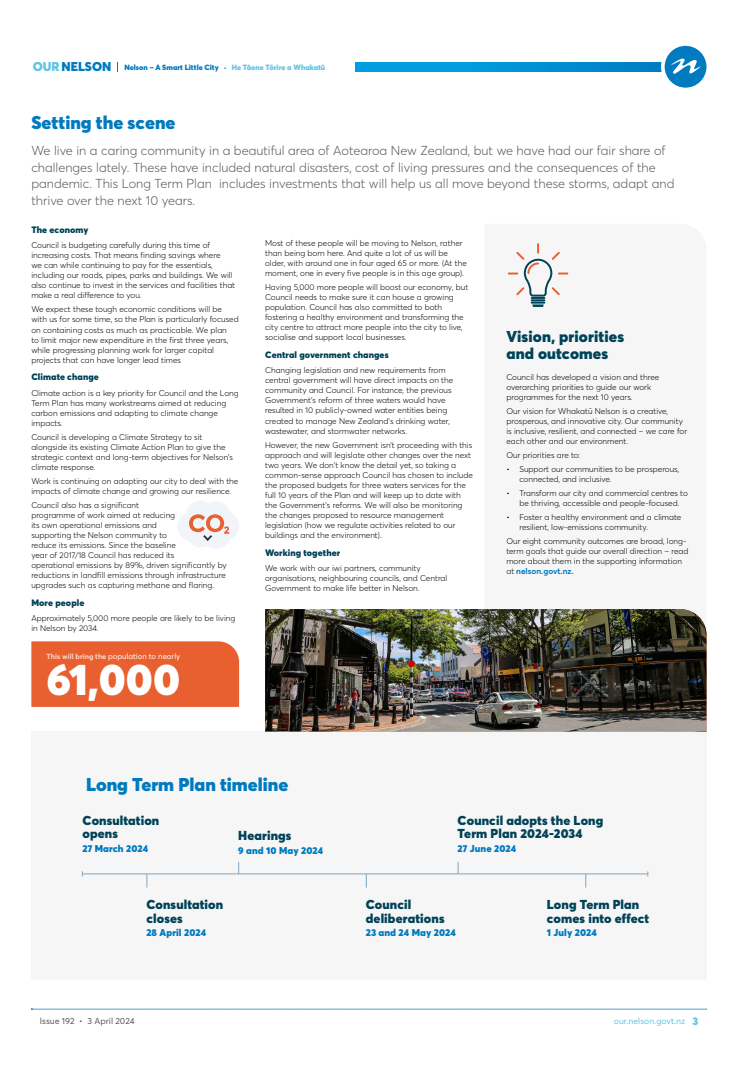
<style>
.page{position:relative;width:738px;height:1078px;background:#fff}
.page>*{position:absolute;margin:0;border:0;box-sizing:border-box;transform-origin:0 0}
.t1{font:900 43.8px "Averta";color:#fff}
.t2{font:900 18.3px "Averta";color:#007abf}
.t3{font:900 15.6px/17.4px "Averta";letter-spacing:.01em;color:#004257}
.t4{font:300 12.8px/16.5px "Averta";color:#58585a}
.t5{font:900 12.8px/13.8px "Averta";letter-spacing:.01em;color:#004257}
.t6{font:900 9.8px "Averta";letter-spacing:.01em;color:#007abf}
.t7{font:900 9.1px "Averta";letter-spacing:.01em;color:#004257}
.t8{font:8.7px "Averta";color:#58585a}
.t9{font:8.7px "Averta";color:#65c5e4}
.t10{font:300 8.2px/10.1px "Averta";color:#000}
.t11{font:7.7px "Averta";color:#fff}
.t12{font:900 7.5px "Averta";color:#007bc0}
.s1{font-size:12.6px;color:#65c5e4}
.s2{font-size:12.6px}
.s3{font-weight:300;font-size:8.7px;color:#009ee0}
.s4{color:#65c5e4}
.s5{font-weight:700;font-size:7.3px;color:#fcddca}
.s6{font-weight:700;color:#007bc0}
.s7{font-weight:900;font-size:11px}
</style>
<div class="page">
<div style="left:31px;top:731px;width:675px;height:249px;background:#f6f6f6"></div>
<svg style="left:507px;top:243px;width:62px;height:64px"></svg>
<svg style="left:178px;top:501px;width:61px;height:47px"></svg>
<div style="left:31px;top:641px;width:208px;height:65px;background:#e96030"></div>
<hr style="left:82px;top:873px;width:565px;height:1px;background:#83a5bf">
<svg style="left:146px;top:873px;width:1px;height:14px"></svg>
<svg style="left:365px;top:873px;width:1px;height:14px"></svg>
<svg style="left:238px;top:861px;width:1px;height:12px"></svg>
<img style="left:265px;top:609px;width:441px;height:122px">
<svg style="left:31px;top:1008px;width:676px;height:1px"></svg>
<svg style="left:355px;top:62px;width:305px;height:9px"></svg>
<svg style="left:660px;top:46px;width:46px;height:42px"></svg>
<p class="t12" style="left:33px;top:62px;width:293px"><span class="s1">OUR</span> <span class="s2">NELSON</span> Nelson – A Smart Little City <span class="s3">•</span> <span class="s4">He Tāone Tōrire a Whakatū</span></p>
<h2 class="t2" style="left:31px;top:109px;width:146px">Setting the scene</h2>
<p class="t4" style="left:31px;top:142px;width:644px">We live in a caring community in a beautiful area of Aotearoa New Zealand, but we have had our fair share of challenges lately. These have included natural disasters, cost of living pressures and the consequences of the pandemic. This Long Term Plan includes investments that will help us all move beyond these storms, adapt and thrive over the next 10 years.</p>
<p class="t7" style="left:31px;top:223px;width:58px">The economy</p>
<p class="t10" style="left:31px;top:240px;width:205px">Council is budgeting carefully during this time of increasing costs. That means finding savings where<br>we can while continuing to pay for the essentials, including our roads, pipes, parks and buildings. We will also continue to invest in the services and facilities that make a real difference to you.</p>
<p class="t10" style="left:31px;top:304px;width:209px">We expect these tough economic conditions will be with us for some time, so the Plan is particularly focused on containing costs as much as practicable. We plan<br>to limit major new expenditure in the first three years, while progressing planning work for larger capital projects that can have longer lead times</p>
<p class="t7" style="left:31px;top:370px;width:69px">Climate change</p>
<p class="t10" style="left:31px;top:387px;width:209px">Climate action is a key priority for Council and the Long Term Plan has many workstreams aimed at reducing carbon emissions and adapting to climate change impacts.</p>
<p class="t10" style="left:31px;top:431px;width:203px">Council is developing a Climate Strategy to sit alongside its existing Climate Action Plan to give the strategic context and long-term objectives for Nelson’s climate response.</p>
<p class="t10" style="left:31px;top:475px;width:208px">Work is continuing on adapting our city to deal with the impacts of climate change and growing our resilience.</p>
<p class="t10" style="left:31px;top:499px;width:197px">Council also has a significant<br>programme of work aimed at reducing<br>its own operational emissions and<br>supporting the Nelson community to<br>reduce its emissions. Since the baseline<br>year of 2017/18 Council has reduced its<br>operational emissions by 89%, driven significantly by reductions in landfill emissions through infrastructure upgrades such as capturing methane and flaring.</p>
<p class="t7" style="left:31px;top:596px;width:55px">More people</p>
<p class="t10" style="left:31px;top:613px;width:205px">Approximately 5,000 more people are likely to be living in Nelson by 2034.</p>
<p class="t11" style="left:46px;top:650px;width:135px"><span class="s5">This will bring the</span> population to nearly</p>
<h1 class="t1" style="left:47px;top:648px;width:135px">61,000</h1>
<p class="t10" style="left:265px;top:237px;width:203px">Most of these people will be moving to Nelson, rather than being born here. And quite a lot of us will be older, with around one in four aged 65 or more. (At the moment, one in every five people is in this age group).</p>
<p class="t10" style="left:265px;top:282px;width:204px">Having 5,000 more people will boost our economy, but Council needs to make sure it can house a growing population. Council has also committed to both fostering a healthy environment and transforming the city centre to attract more people into the city to live, socialise and support local businesses.</p>
<p class="t7" style="left:265px;top:348px;width:125px">Central government changes</p>
<p class="t10" style="left:265px;top:365px;width:189px">Changing legislation and new requirements from central government will have direct impacts on the community and Council. For instance, the previous Government’s reform of three waters would have resulted in 10 publicly-owned water entities being created to manage New Zealand’s drinking water, wastewater, and stormwater networks.</p>
<p class="t10" style="left:265px;top:439px;width:209px">However, the new Government isn’t proceeding with this approach and will legislate other changes over the next two years. We don't know the detail yet, so taking a common-sense approach Council has chosen to include the proposed budgets for three waters services for the full 10 years of the Plan and will keep up to date with the Government’s reforms. We will also be monitoring the changes proposed to resource management legislation (how we regulate activities related to our buildings and the environment).</p>
<p class="t7" style="left:265px;top:546px;width:77px">Working together</p>
<p class="t10" style="left:265px;top:562px;width:184px">We work with our iwi partners, community organisations, neighbouring councils, and Central<br>Government to make life better in Nelson.</p>
<h2 class="t2" style="left:86px;top:770px;width:204px">Long Term Plan timeline</h2>
<h3 class="t3" style="left:506px;top:327px;width:119px">Vision, priorities and outcomes</h3>
<p class="t10" style="left:506px;top:371px;width:154px">Council has developed a vision and three overarching priorities to guide our work programmes for the next 10 years.</p>
<p class="t10" style="left:506px;top:405px;width:182px">Our vision for Whakatū Nelson is a creative, prosperous, and innovative city. Our community is inclusive, resilient, and connected – we care for each other and our environment.</p>
<p class="t10" style="left:506px;top:450px;width:75px">Our priorities are to:</p>
<p class="t10" style="left:519px;top:464px;width:161px;text-indent:-13px">• Support our communities to be prosperous, connected, and inclusive.</p>
<p class="t10" style="left:506px;top:488px;width:183px;text-align:center">• Transform our city and commercial centres to be thriving, accessible and people-focused.</p>
<p class="t10" style="left:519px;top:512px;width:163px;text-indent:-13px">• Foster a healthy environment and a climate resilient, low-emissions community.</p>
<p class="t10" style="left:506px;top:536px;width:183px">Our eight community outcomes are broad, long&shy;term goals that guide our overall direction – read more about them in the supporting information at <span class="s6">nelson.govt.nz.</span></p>
<h3 class="t5" style="left:82px;top:812px;width:78px">Consultation opens</h3>
<p class="t6" style="left:82px;top:841px;width:67px">27 March 2024</p>
<h3 class="t5" style="left:238px;top:827px;width:55px">Hearings</h3>
<p class="t6" style="left:238px;top:843px;width:86px">9 and 10 May 2024</p>
<h3 class="t5" style="left:146px;top:896px;width:78px">Consultation closes</h3>
<p class="t6" style="left:146px;top:925px;width:61px">28 April 2024</p>
<h3 class="t5" style="left:457px;top:812px;width:147px">Council adopts the Long<br>Term Plan 2024-2034</h3>
<p class="t6" style="left:457px;top:841px;width:60px">27 June 2024</p>
<h3 class="t5" style="left:365px;top:896px;width:80px">Council deliberations</h3>
<p class="t6" style="left:365px;top:925px;width:92px">23 and 24 May 2024</p>
<h3 class="t5" style="left:546px;top:896px;width:104px">Long Term Plan comes into effect</h3>
<p class="t6" style="left:546px;top:925px;width:52px">1 July 2024</p>
<p class="t8" style="left:40px;top:1014px;width:96px">Issue 192 • 3 April 2024</p>
<p class="t9" style="left:613px;top:1014px;width:86px">our.nelson.govt.nz <span class="s7">3</span></p>
</div>
